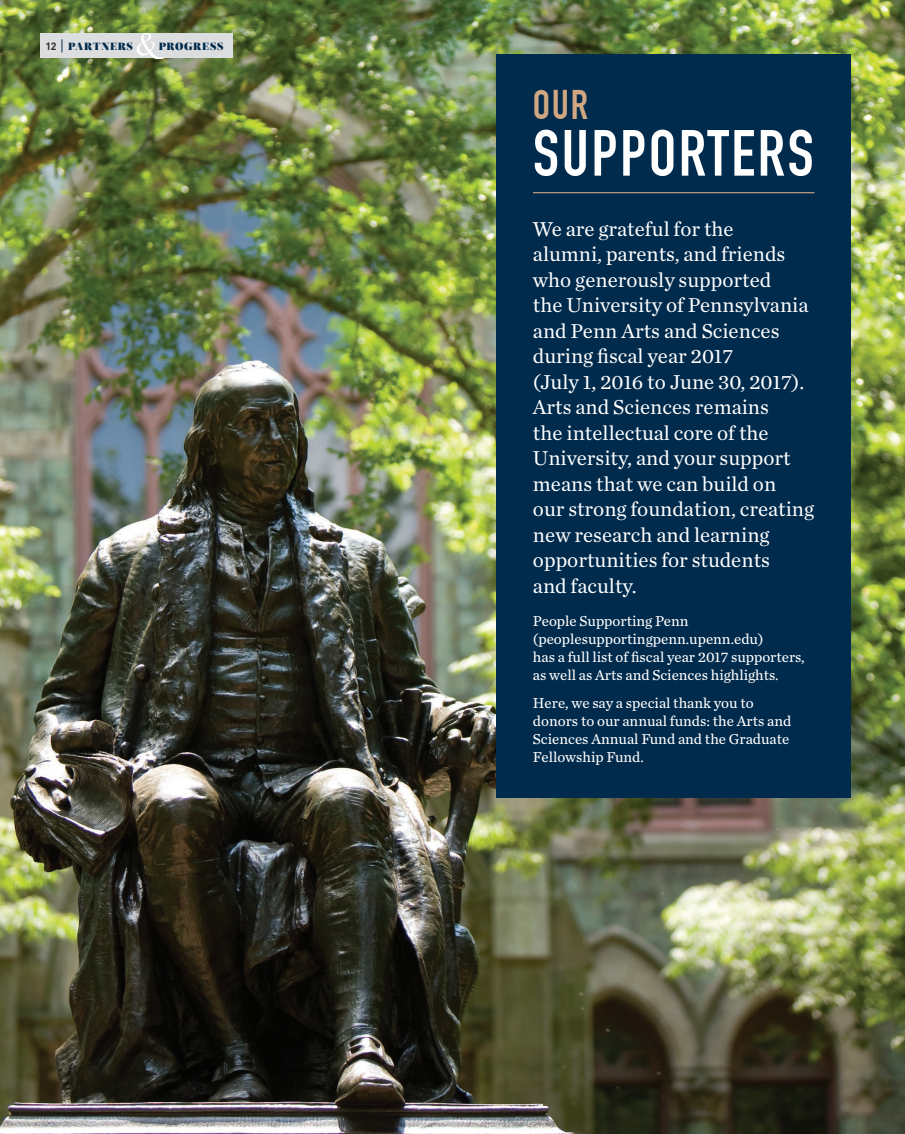
<style>
.page{position:relative;width:905px;height:1134px;background:#fff}
.page>*{position:absolute;margin:0;border:0;box-sizing:border-box;transform-origin:0 0}
.t1{font:700 64.2px "DIN Condensed";letter-spacing:.04em;color:#fff}
.t2{font:italic 42.3px "Perpetua";color:#fff}
.t3{font:700 40.5px "DIN Condensed";color:#d1a783}
.t4{font:21px/25.5px "Chronicle Text G1";color:#fff}
.t5{font:15px/18px "Chronicle Text G2";color:#fff}
.t6{font:10.5px "Salome";letter-spacing:.06em;color:#002b4d}
.s1{font-family:"DIN";font-weight:700;color:#302a28}
</style>
<div class="page">
<img style="left:0;top:0;width:904px;height:1134px">
<div style="left:496px;top:54px;width:354px;height:744px;background:#002b4d"></div>
<hr style="left:533px;top:192px;width:281px;height:1px;background:#d1a783">
<div style="left:40px;top:34px;width:192px;height:24px;background:#dcdddf"></div>
<svg style="left:62px;top:39px;width:1px;height:13px"></svg>
<p class="t6" style="left:46px;top:39px;width:89px"><span class="s1">12</span> PARTNERS</p>
<h2 class="t2" style="left:135px;top:16px;width:23px">&amp;</h2>
<p class="t6" style="left:159px;top:39px;width:66px">PROGRESS</p>
<h3 class="t3" style="left:533px;top:81px;width:56px">OUR</h3>
<h1 class="t1" style="left:533px;top:116px;width:282px">SUPPORTERS</h1>
<p class="t4" style="left:533px;top:215px;width:283px">We are grateful for the<br>alumni, parents, and friends who generously supported<br>the University of Pennsylvania and Penn Arts and Sciences during fiscal year 2017<br>(July 1, 2016 to June 30, 2017).<br>Arts and Sciences remains<br>the intellectual core of the<br>University, and your support means that we can build on<br>our strong foundation, creating new research and learning opportunities for students<br>and faculty.</p>
<p class="t5" style="left:533px;top:611px;width:273px">People Supporting Penn (peoplesupportingpenn.upenn.edu)<br>has a full list of fiscal year 2017 supporters, as well as Arts and Sciences highlights.</p>
<p class="t5" style="left:533px;top:693px;width:260px">Here, we say a special thank you to donors to our annual funds: the Arts and<br>Sciences Annual Fund and the Graduate<br>Fellowship Fund.</p>
</div>
